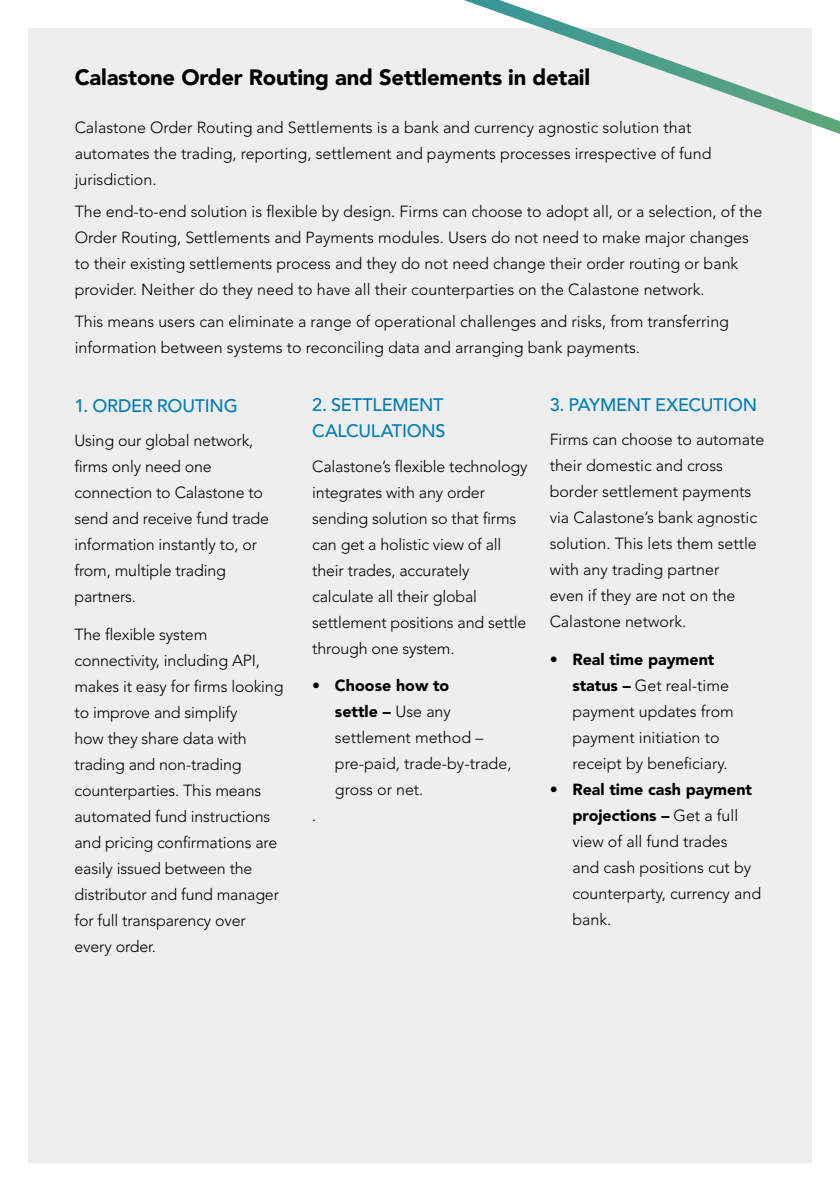
<style>
.page{position:relative;width:840px;height:1191px;background:#fff}
.page>*{position:absolute;margin:0;border:0;box-sizing:border-box;transform-origin:0 0}
.t1{font:900 22px "Avenir LT Std";letter-spacing:-.01em;color:#000}
.t2{font:500 18px/26px "Avenir LT Std";letter-spacing:-.015em;color:#007cb7}
.t3{font:300 16px/26px "Avenir LT Std";color:#000}
.t4{font:900 16px "Avenir LT Std";color:#000}
.s1{font-weight:300}
.s2{font-weight:900}
</style>
<div class="page">
<div style="left:28px;top:28px;width:783px;height:1134px;background:#eeeeef"></div>
<svg style="left:464px;top:0;width:375px;height:145px"></svg>
<h1 class="t1" style="left:75px;top:64px;width:516px">Calastone Order Routing and Settlements in detail</h1>
<p class="t3" style="left:75px;top:115px;width:638px">Calastone Order Routing and Settlements is a bank and currency agnostic solution that automates the trading, reporting, settlement and payments processes irrespective of fund jurisdiction.</p>
<p class="t3" style="left:75px;top:199px;width:688px">The end-to-end solution is flexible by design. Firms can choose to adopt all, or a selection, of the Order Routing, Settlements and Payments modules. Users do not need to make major changes to their existing settlements process and they do not need change their order routing or bank provider. Neither do they need to have all their counterparties on the Calastone network.</p>
<p class="t3" style="left:75px;top:308px;width:655px">This means users can eliminate a range of operational challenges and risks, from transferring information between systems to reconciling data and arranging bank payments.</p>
<p class="t2" style="left:74px;top:393px;width:165px">1. ORDER ROUTING</p>
<p class="t3" style="left:74px;top:428px;width:196px">Using our global network, firms only need one connection to Calastone to send and receive fund trade information instantly to, or from, multiple trading partners.</p>
<p class="t3" style="left:74px;top:621px;width:210px">The flexible system connectivity, including API, makes it easy for firms looking to improve and simplify<br>how they share data with trading and non-trading counterparties. This means automated fund instructions and pricing confirmations are easily issued between the distributor and fund manager for full transparency over every order.</p>
<p class="t2" style="left:312px;top:392px;width:135px">2. SETTLEMENT<br>CALCULATIONS</p>
<p class="t3" style="left:312px;top:453px;width:217px">Calastone’s flexible technology integrates with any order sending solution so that firms can get a holistic view of all their trades, accurately calculate all their global settlement positions and settle through one system.</p>
<p class="t4" style="left:312px;top:676px;width:138px"><span class="s1">•</span> Choose how to</p>
<p class="t4" style="left:335px;top:702px;width:117px">settle – <span class="s1">Use any</span></p>
<p class="t3" style="left:335px;top:724px;width:150px">settlement method –</p>
<p class="t3" style="left:335px;top:750px;width:178px">pre-paid, trade-by-trade,</p>
<p class="t3" style="left:335px;top:776px;width:90px">gross or net.</p>
<p class="t3" style="left:312px;top:802px;width:6px">.</p>
<p class="t2" style="left:549px;top:392px;width:209px">3. PAYMENT EXECUTION</p>
<p class="t3" style="left:549px;top:427px;width:216px">Firms can choose to automate their domestic and cross border settlement payments via Calastone’s bank agnostic solution. This lets them settle with any trading partner<br>even if they are not on the<br>Calastone network.</p>
<p class="t3" style="left:572px;top:646px;width:163px;text-indent:-23px">• <span class="s2">Real time payment status –</span> Get real-time payment updates from payment initiation to receipt by beneficiary.</p>
<p class="t3" style="left:572px;top:776px;width:190px;text-indent:-23px">• <span class="s2">Real time cash payment projections –</span> Get a full view of all fund trades<br>and cash positions cut by counterparty, currency and bank.</p>
</div>
